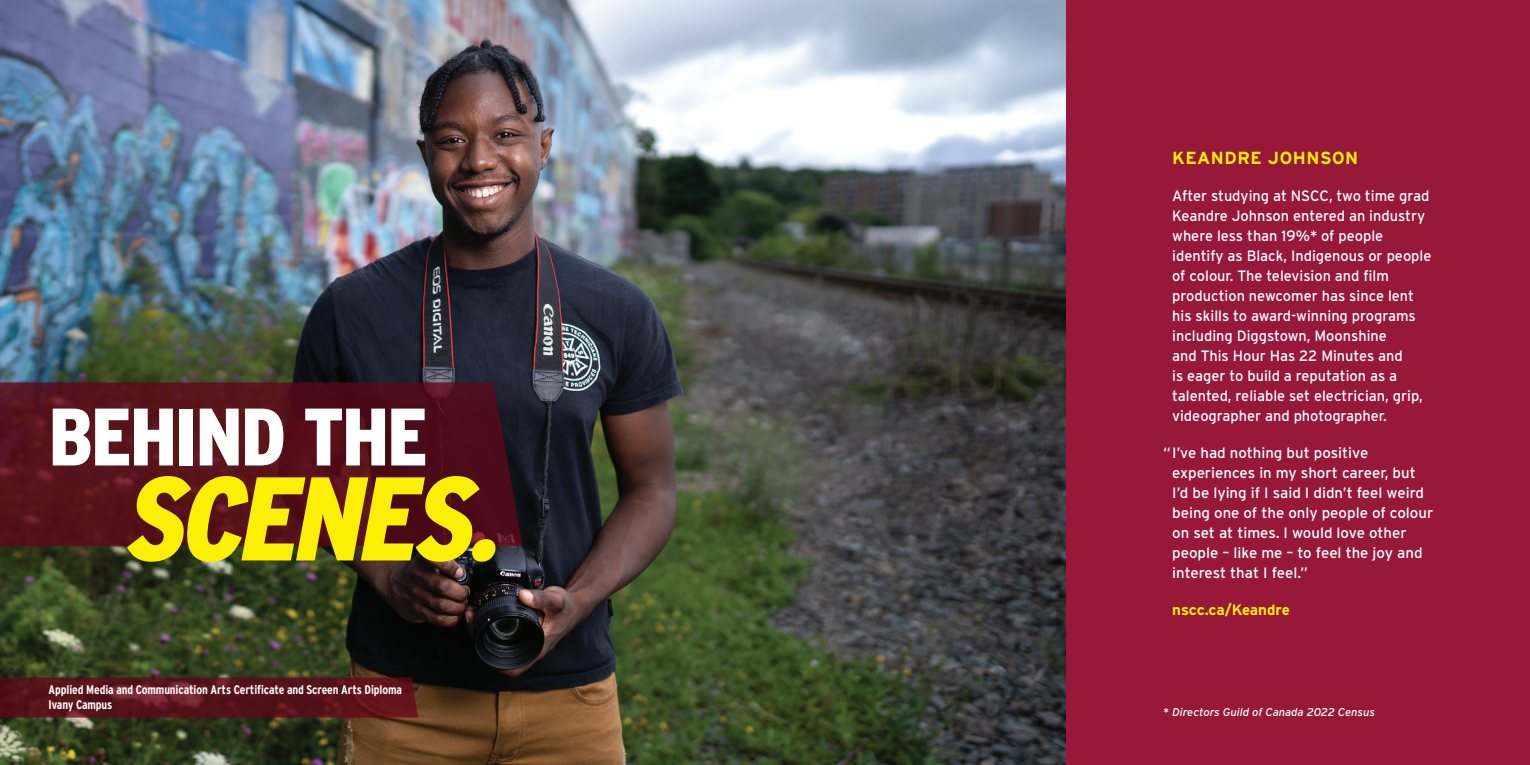
<style>
.page{position:relative;width:1530px;height:765px;background:#fff}
.page>*{position:absolute;margin:0;border:0;box-sizing:border-box;transform-origin:0 0}
.t1{font:italic 900 condensed 118.75px "Interstate";color:#fbef04}
.t2{font:900 condensed 81.25px "Interstate";letter-spacing:-.025em;color:#fff}
.t3{font:700 17.5px "Interstate";letter-spacing:.03em;color:#fbef04}
.t4{font:15px/20px "Interstate";color:#fff}
.t5{font:700 15px "Interstate";letter-spacing:-.005em;color:#fbef04}
.t6{font:700 condensed 12.5px/15px "Interstate";letter-spacing:-.01em;color:#fff}
.t7{font:italic 11.25px "Interstate";color:#fff}
</style>
<div class="page">
<img style="left:0;top:0;width:1067px;height:765px">
<svg style="left:0;top:678px;width:418px;height:39px"></svg>
<svg style="left:0;top:382px;width:523px;height:166px;fill:#54121a"></svg>
<div style="left:1067px;top:0;width:463px;height:765px;background:#971838"></div>
<p class="t2" style="left:49px;top:387px;width:381px">BEHIND THE</p>
<p class="t1" style="left:121px;top:446px;width:404px">SCENES.</p>
<p class="t6" style="left:49px;top:682px;width:355px">Applied Media and Communication Arts Certificate and Screen Arts Diploma<br>Ivany Campus</p>
<p class="t3" style="left:1172px;top:147px;width:188px">KEANDRE JOHNSON</p>
<p class="t4" style="left:1172px;top:186px;width:261px">After studying at NSCC, two time grad Keandre Johnson entered an industry where less than 19%* of people identify as Black, Indigenous or people of colour. The television and film production newcomer has since lent his skills to award-winning programs including Diggstown, Moonshine<br>and This Hour Has 22 Minutes and<br>is eager to build a reputation as a talented, reliable set electrician, grip, videographer and photographer.</p>
<p class="t4" style="left:1172px;top:443px;width:263px;text-indent:-9px">“ I’ve had nothing but positive experiences in my short career, but I’d be lying if I said I didn’t feel weird being one of the only people of colour on set at times. I would love other people – like me – to feel the joy and interest that I feel.”</p>
<p class="t5" style="left:1172px;top:600px;width:119px">nscc.ca/Keandre</p>
<p class="t7" style="left:1163px;top:705px;width:213px">* Directors Guild of Canada 2022 Census</p>
</div>
